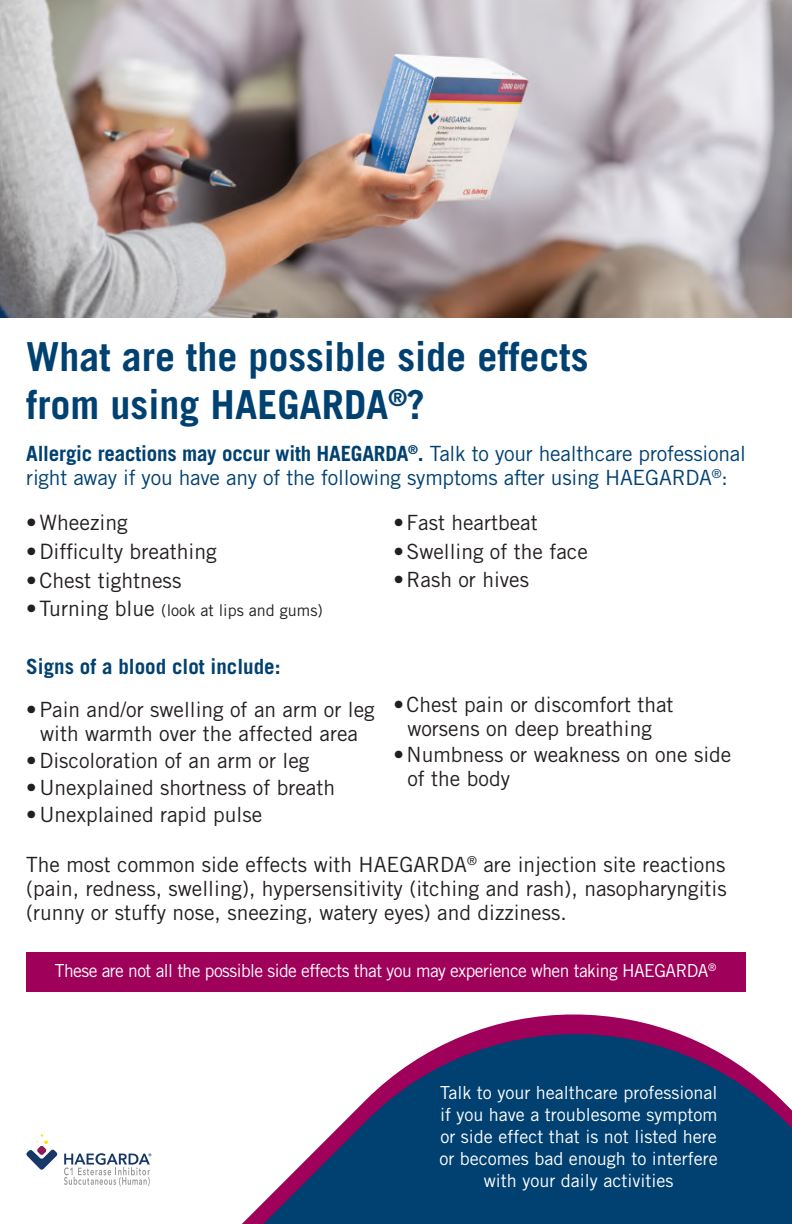
<style>
.page{position:relative;width:792px;height:1224px;background:#fff}
.page>*{position:absolute;margin:0;border:0;box-sizing:border-box;transform-origin:0 0}
.t1{font:700 40px/48px "Trade Gothic LT Std";color:#004171}
.t2{font:21.2px "Trade Gothic LT Std";color:#241f1f}
.t3{font:21px/24px "Trade Gothic LT Std";color:#241f1f;text-align:center}
.t4{font:21px/24px "Trade Gothic LT Std";letter-spacing:-.01em;color:#004171}
.t5{font:700 21px "Trade Gothic LT Std";color:#004171}
.t6{font:18px/22px "Trade Gothic LT Std";color:#fff;text-align:center}
.t7{font:18px "Trade Gothic LT Std";letter-spacing:-.03em;color:#fff}
.t8{font:16.2px "Trade Gothic LT Std";color:#241f1f}
.s1{font-weight:700}
.s2{font-size:21.2px}
</style>
<div class="page">
<img style="left:0;top:0;width:792px;height:318px">
<svg style="left:120px;top:1014px;width:672px;height:210px;fill:#004171"></svg>
<svg style="left:26px;top:1134px;width:32px;height:36px"></svg>
<svg style="left:64px;top:1153px;width:87px;height:33px"></svg>
<div style="left:26px;top:953px;width:720px;height:39px;background:#9f0059"></div>
<h1 class="t1" style="left:26px;top:332px;width:564px">What are the possible side effects from using HAEGARDA<sup>®</sup>?</h1>
<p class="t4" style="left:26px;top:441px;width:721px"><span class="s1">Allergic reactions may occur with HAEGARDA</span><sup>®</sup><span class="s1">.</span> Talk to your healthcare professional right away if you have any of the following symptoms after using HAEGARDA<sup>®</sup>:</p>
<p class="t2" style="left:26px;top:510px;width:103px">•Wheezing</p>
<p class="t2" style="left:26px;top:539px;width:192px">•Difficulty breathing</p>
<p class="t2" style="left:26px;top:567px;width:157px">•Chest tightness</p>
<p class="t8" style="left:26px;top:601px;width:298px"><span class="s2">•Turning blue</span> (look at lips and gums)</p>
<p class="t3" style="left:393px;top:511px;width:146px">•Fast heartbeat</p>
<p class="t3" style="left:393px;top:539px;width:196px">•Swelling of the face</p>
<p class="t3" style="left:393px;top:567px;width:137px">•Rash or hives</p>
<p class="t5" style="left:26px;top:653px;width:256px">Signs of a blood clot include:</p>
<p class="t3" style="left:26px;top:697px;width:350px">•Pain and/or swelling of an arm or leg with warmth over the affected area</p>
<p class="t3" style="left:26px;top:748px;width:285px">•Discoloration of an arm or leg</p>
<p class="t3" style="left:26px;top:775px;width:310px">•Unexplained shortness of breath</p>
<p class="t3" style="left:26px;top:802px;width:237px">•Unexplained rapid pulse</p>
<p class="t3" style="left:26px;top:852px;width:702px;text-align:justify">The most common side effects with HAEGARDA<sup>®</sup> are injection site reactions (pain, redness, swelling), hypersensitivity (itching and rash), nasopharyngitis (runny or stuffy nose, sneezing, watery eyes) and dizziness.</p>
<p class="t3" style="left:393px;top:692px;width:282px">•Chest pain or discomfort that worsens on deep breathing</p>
<p class="t3" style="left:407px;top:743px;width:325px;text-align:left;text-indent:-14px">•Numbness or weakness on one side of the body</p>
<p class="t7" style="left:55px;top:960px;width:663px">These are not all the possible side effects that you may experience when taking HAEGARDA<sup>®</sup></p>
<p class="t6" style="left:439px;top:1081px;width:280px">Talk to your healthcare professional if you have a troublesome symptom or side effect that is not listed here or becomes bad enough to interfere with your daily activities</p>
</div>
